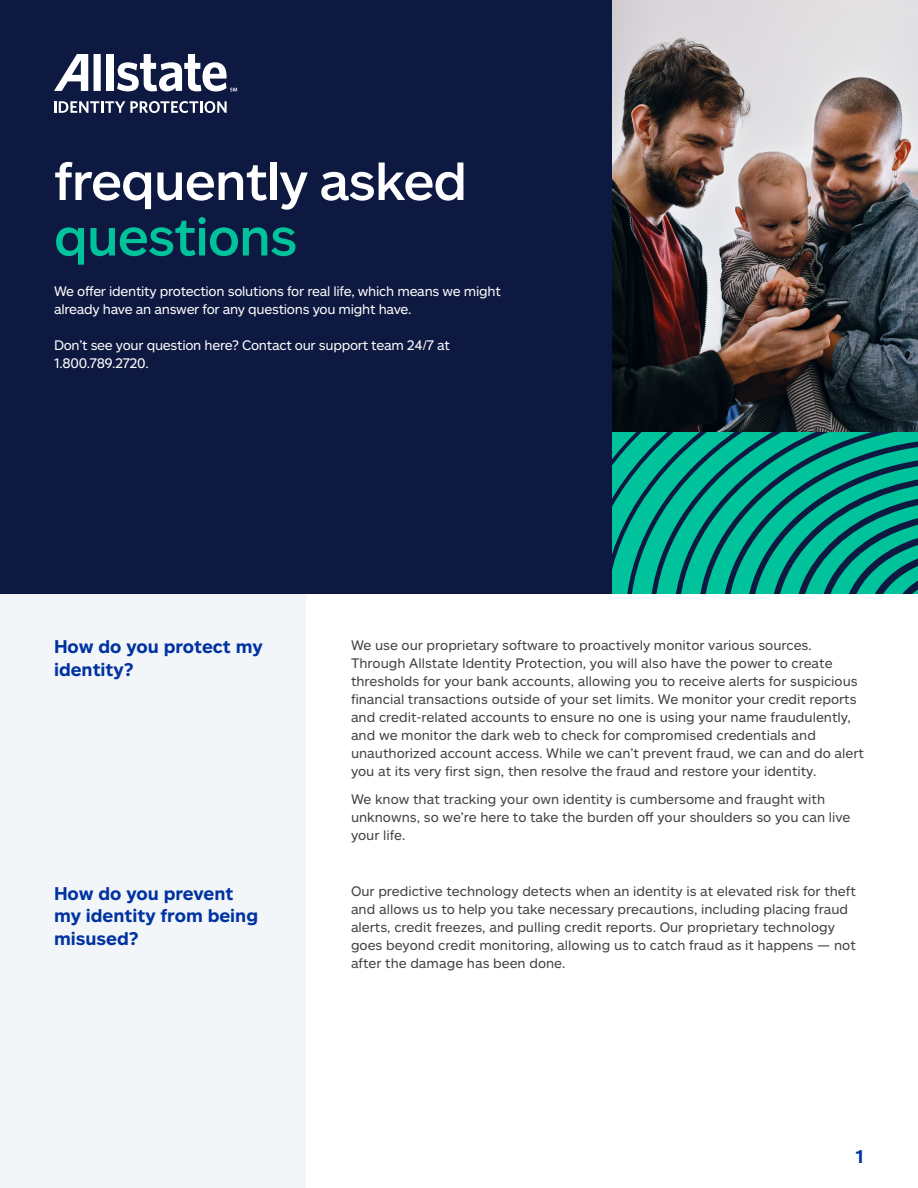
<style>
.page{position:relative;width:918px;height:1188px;background:#fff}
.page>*{position:absolute;margin:0;border:0;box-sizing:border-box;transform-origin:0 0}
.t1{font:500 52.5px "Allstate Sans";letter-spacing:-.02em;color:#fff}
.t2{font:500 52.5px "Allstate Sans";letter-spacing:-.02em;color:#00c39c}
.t3{font:700 18px/22.5px "Allstate Sans";color:#0033a1}
.t4{font:13.5px/18px "Allstate Sans";color:#414042}
.t5{font:13.5px/18px "Allstate Sans";letter-spacing:-.02em;color:#fff}
</style>
<div class="page">
<div style="left:0;top:0;width:918px;height:594px;background:#0e1941"></div>
<div style="left:0;top:594px;width:306px;height:594px;background:#f3f6f9"></div>
<svg style="left:54px;top:54px;width:34px;height:37px"></svg>
<div style="left:94px;top:54px;width:7px;height:37px;background:#fff"></div>
<div style="left:106px;top:54px;width:7px;height:37px;background:#fff"></div>
<svg style="left:54px;top:101px;width:173px;height:12px"></svg>
<svg style="left:117px;top:54px;width:120px;height:37px"></svg>
<img style="left:612px;top:0;width:306px;height:432px">
<svg style="left:612px;top:432px;width:13px;height:162px;background:#02a88d"></svg>
<svg style="left:625px;top:432px;width:25px;height:162px"></svg>
<svg style="left:650px;top:432px;width:268px;height:162px"></svg>
<h1 class="t1" style="left:54px;top:148px;width:415px">frequently asked</h1>
<h1 class="t2" style="left:54px;top:203px;width:245px">questions</h1>
<p class="t5" style="left:54px;top:282px;width:448px">We offer identity protection solutions for real life, which means we might already have an answer for any questions you might have.</p>
<p class="t5" style="left:54px;top:336px;width:398px">Don’t see your question here? Contact our support team 24/7 at<br>1.800.789.2720.</p>
<h2 class="t3" style="left:54px;top:635px;width:210px">How do you protect my identity?</h2>
<h2 class="t3" style="left:54px;top:881px;width:206px">How do you prevent my identity from being misused?</h2>
<p class="t4" style="left:351px;top:635px;width:515px">We use our proprietary software to proactively monitor various sources.<br>Through Allstate Identity Protection, you will also have the power to create thresholds for your bank accounts, allowing you to receive alerts for suspicious financial transactions outside of your set limits. We monitor your credit reports and credit-related accounts to ensure no one is using your name fraudulently, and we monitor the dark web to check for compromised credentials and unauthorized account access. While we can’t prevent fraud, we can and do alert you at its very first sign, then resolve the fraud and restore your identity.</p>
<p class="t4" style="left:351px;top:790px;width:501px">We know that tracking your own identity is cumbersome and fraught with unknowns, so we’re here to take the burden off your shoulders so you can live your life.</p>
<p class="t4" style="left:351px;top:882px;width:506px">Our predictive technology detects when an identity is at elevated risk for theft and allows us to help you take necessary precautions, including placing fraud alerts, credit freezes, and pulling credit reports. Our proprietary technology goes beyond credit monitoring, allowing us to catch fraud as it happens — not after the damage has been done.</p>
<h2 class="t3" style="left:856px;top:1145px;width:10px">1</h2>
</div>
